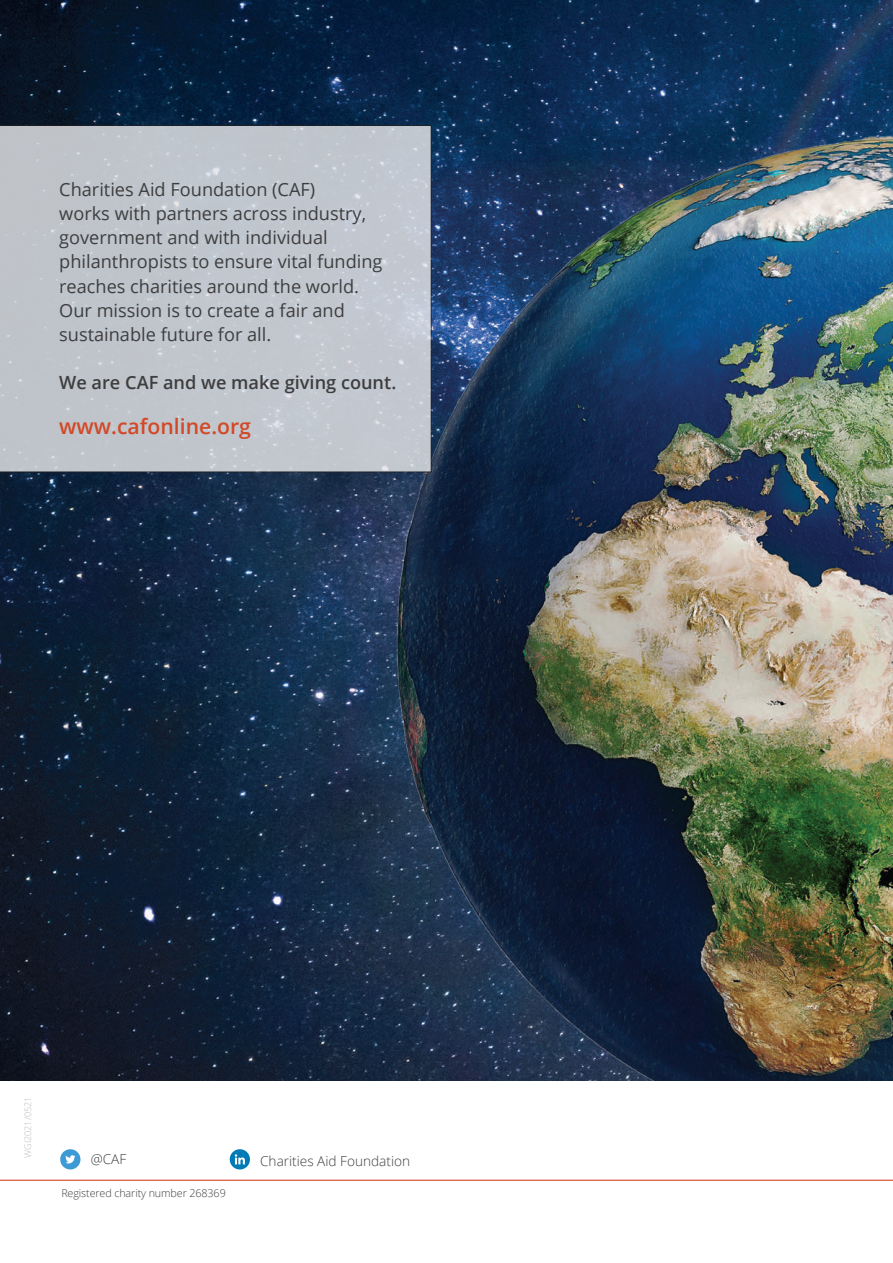
<style>
.page{position:relative;width:893px;height:1263px;background:#fff}
.page>*{position:absolute;margin:0;border:0;box-sizing:border-box;transform-origin:0 0}
.t1{font:600 21.15px "Open Sans";color:#d24927}
.t2{font:18.15px/24.2px "Open Sans";color:#3e3e3f}
.t3{font:600 18.15px "Open Sans";color:#3e3e3f}
.t4{font:300 13.65px "Open Sans";color:#3e3e3f}
.t5{font:300 10.8px "Open Sans";letter-spacing:-.01em;color:#3e3e3f}
.t6{font:300 9.15px "Open Sans";color:#bcbdc0}
</style>
<div class="page">
<img style="left:0;top:0;width:893px;height:1081px">
<img style="left:374px;top:110px;width:519px;height:971px">
<div style="left:0;top:125px;width:431px;height:347px;background:#c0c6cd"></div>
<hr style="left:0;top:1180px;width:893px;height:1px;background:#d24927">
<svg style="left:60px;top:1149px;width:20px;height:20px"></svg>
<svg style="left:230px;top:1149px;width:20px;height:20px"></svg>
<p class="t2" style="left:59px;top:177px;width:325px">Charities Aid Foundation (CAF)<br>works with partners across industry, government and with individual philanthropists to ensure vital funding reaches charities around the world.<br>Our mission is to create a fair and sustainable future for all.</p>
<p class="t3" style="left:59px;top:370px;width:339px">We are CAF and we make giving count.</p>
<p class="t1" style="left:59px;top:412px;width:193px">www.cafonline.org</p>
<p class="t6" style="left:22px;top:1158px;width:63px;rotate:-90deg">WGI2021/0521</p>
<p class="t4" style="left:91px;top:1150px;width:37px">@CAF</p>
<p class="t4" style="left:260px;top:1152px;width:151px">Charities Aid Foundation</p>
<p class="t5" style="left:61px;top:1185px;width:166px">Registered charity number 268369</p>
</div>
